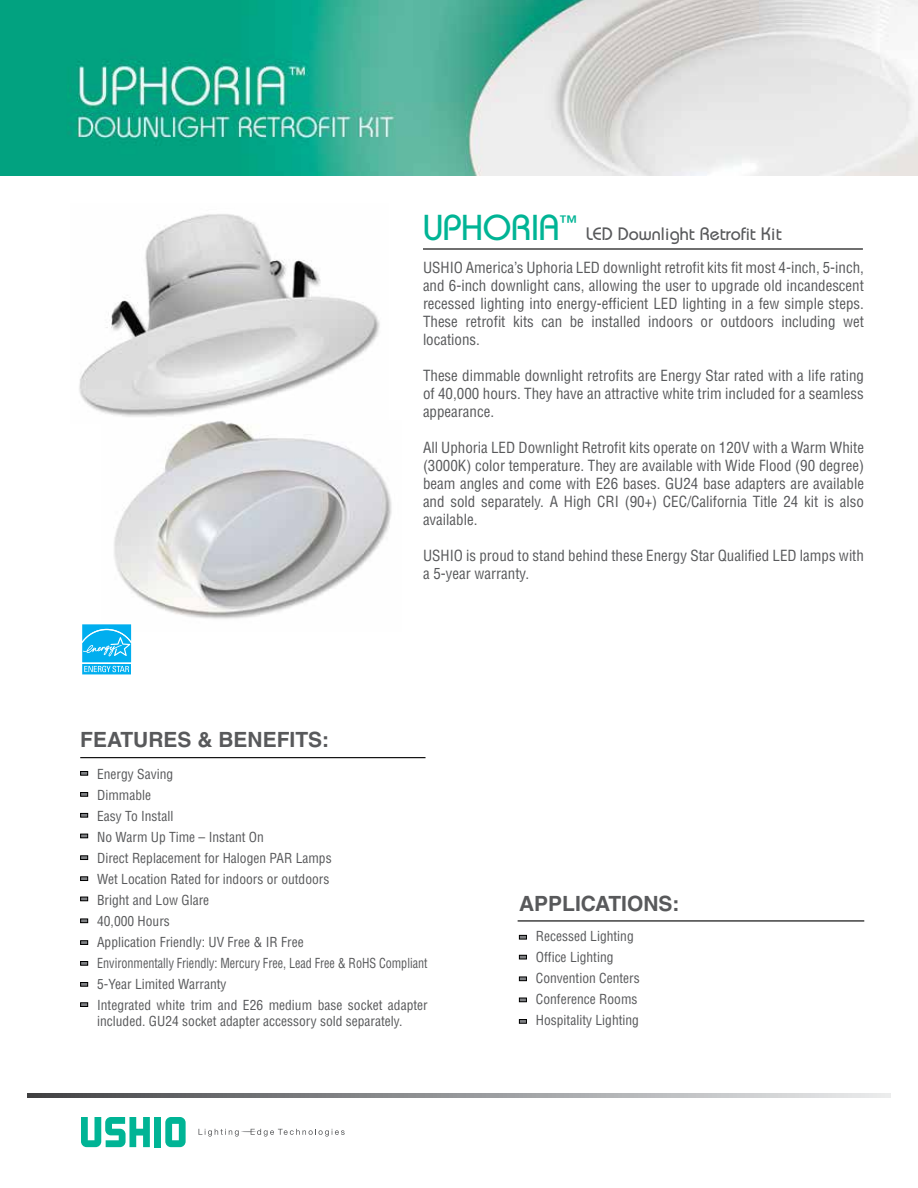
<style>
.page{position:relative;width:918px;height:1188px;background:#fff}
.page>*{position:absolute;margin:0;border:0;box-sizing:border-box;transform-origin:0 0}
.t1{font:500 36px "Bauhaus Std";color:#00b495}
.t2{font:700 21px "Helvetica LT Std";color:#58595b}
.t3{font:500 18px "Bauhaus Std";color:#58595b}
.t4{font:condensed 15px/18px "Helvetica LT Std";color:#58595b;text-align:justify}
.t5{font:condensed 13.5px/21px "Helvetica LT Std";color:#58595b}
</style>
<div class="page">
<img style="left:79px;top:214px;width:301px;height:203px">
<hr style="left:423px;top:248px;width:440px;height:2px;background:#000">
<hr style="left:80px;top:757px;width:346px;height:1px;background:#000">
<hr style="left:518px;top:920px;width:346px;height:2px;background:#000">
<svg style="left:80px;top:771px;width:8px;height:5px"></svg>
<svg style="left:80px;top:792px;width:8px;height:5px"></svg>
<svg style="left:80px;top:813px;width:8px;height:5px"></svg>
<svg style="left:80px;top:833px;width:8px;height:6px"></svg>
<svg style="left:80px;top:855px;width:8px;height:5px"></svg>
<svg style="left:80px;top:876px;width:8px;height:5px"></svg>
<svg style="left:80px;top:896px;width:8px;height:6px"></svg>
<svg style="left:519px;top:935px;width:8px;height:5px"></svg>
<svg style="left:519px;top:955px;width:8px;height:5px"></svg>
<svg style="left:519px;top:976px;width:8px;height:5px"></svg>
<svg style="left:519px;top:997px;width:8px;height:6px"></svg>
<svg style="left:519px;top:1019px;width:8px;height:5px"></svg>
<svg style="left:80px;top:918px;width:8px;height:5px"></svg>
<svg style="left:80px;top:940px;width:8px;height:5px"></svg>
<svg style="left:80px;top:961px;width:8px;height:5px"></svg>
<svg style="left:80px;top:982px;width:8px;height:5px"></svg>
<svg style="left:80px;top:1002px;width:8px;height:5px"></svg>
<img style="left:0;top:0;width:918px;height:176px">
<div style="left:154px;top:1117px;width:7px;height:30px;background:#00b495"></div>
<svg style="left:165px;top:1117px;width:21px;height:30px"></svg>
<svg style="left:81px;top:1117px;width:69px;height:30px"></svg>
<svg style="left:198px;top:1129px;width:147px;height:8px"></svg>
<svg style="left:27px;top:1094px;width:864px;height:4px"></svg>
<img style="left:114px;top:421px;width:278px;height:198px">
<svg style="left:82px;top:624px;width:50px;height:51px"></svg>
<h1 class="t1" style="left:423px;top:206px;width:155px">UPHORIA<sup>™</sup></h1>
<p class="t3" style="left:586px;top:223px;width:198px">LED Downlight Retrofit Kit</p>
<h2 class="t2" style="left:80px;top:727px;width:250px">FEATURES &amp; BENEFITS:</h2>
<p class="t4" style="left:423px;top:258px;width:443px">USHIO America’s Uphoria LED downlight retrofit kits fit most 4-inch, 5-inch, and 6-inch downlight cans, allowing the user to upgrade old incandescent recessed lighting into energy-efficient LED lighting in a few simple steps.<br>These retrofit kits can be installed indoors or outdoors including wet locations.</p>
<p class="t4" style="left:423px;top:366px;width:443px">These dimmable downlight retrofits are Energy Star rated with a life rating of 40,000 hours. They have an attractive white trim included for a seamless appearance.</p>
<p class="t4" style="left:423px;top:438px;width:443px">All Uphoria LED Downlight Retrofit kits operate on 120V with a Warm White (3000K) color temperature. They are available with Wide Flood (90 degree) beam angles and come with E26 bases. GU24 base adapters are available and sold separately. A High CRI (90+) CEC/California Title 24 kit is also available.</p>
<p class="t4" style="left:423px;top:546px;width:443px">USHIO is proud to stand behind these Energy Star Qualified LED lamps with a 5-year warranty.</p>
<p class="t5" style="left:97px;top:763px;width:332px">Energy Saving<br>Dimmable<br>Easy To Install<br>No Warm Up Time – Instant On<br>Direct Replacement for Halogen PAR Lamps<br>Wet Location Rated for indoors or outdoors<br>Bright and Low Glare<br>40,000 Hours<br>Application Friendly: UV Free &amp; IR Free<br>Environmentally Friendly: Mercury Free, Lead Free &amp; RoHS Compliant<br>5-Year Limited Warranty<br>Integrated white trim and E26 medium base socket adapter</p>
<p class="t5" style="left:97px;top:1011px;width:307px">included. GU24 socket adapter accessory sold separately.</p>
<h2 class="t2" style="left:519px;top:890px;width:162px">APPLICATIONS:</h2>
<p class="t5" style="left:536px;top:926px;width:105px">Recessed Lighting<br>Office Lighting<br>Convention Centers<br>Conference Rooms<br>Hospitality Lighting</p>
</div>
